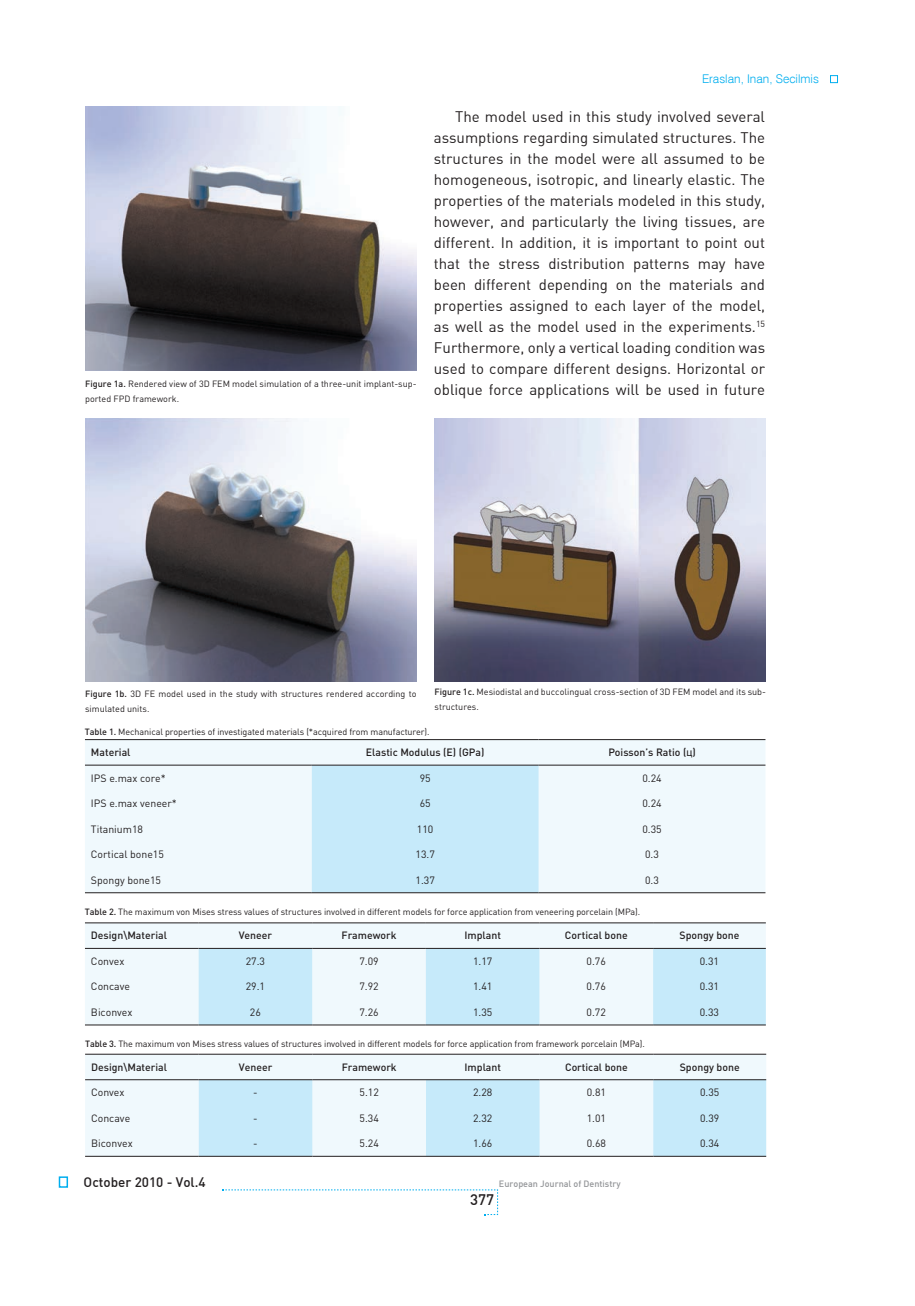
<style>
.page{position:relative;width:915px;height:1306px;background:#fff}
.page>*{position:absolute;margin:0;border:0;box-sizing:border-box;transform-origin:0 0}
.t1{font:15px/21px "Din B Regular";color:#231f20;text-align:justify}
.t2{font:15px "Din B Medium";color:#231f20}
.t3{font:13.5px "Din B Medium";color:#231f20}
.t4{font:300 12px "Swiss 721 BT";color:#00aeef}
.t5{font:10.5px "DIN";color:#231f20}
.t6{font:500 10.5px "DIN";color:#231f20}
.t7{font:9px/15px "DIN";letter-spacing:-.01em;color:#231f20}
.t8{font:9px "Din B Medium";color:#939598}
.s1{font-weight:500}
.s2{font-family:"Arial";font-weight:400}
</style>
<div class="page">
<div style="left:59px;top:1176px;width:9px;height:11px;border:2px solid #00aeef"></div>
<svg style="left:222px;top:1189px;width:276px;height:26px"></svg>
<img style="left:85px;top:106px;width:331px;height:264px">
<img style="left:85px;top:418px;width:331px;height:263px">
<img style="left:434px;top:418px;width:331px;height:263px">
<div style="left:85px;top:740px;width:680px;height:152px;background:#f0f9fd"></div>
<div style="left:312px;top:765px;width:226px;height:127px;background:#c6eafa"></div>
<hr style="left:85px;top:764px;width:227px;height:1px;background:#231f20">
<hr style="left:312px;top:764px;width:226px;height:1px;background:#231f20">
<hr style="left:538px;top:764px;width:227px;height:1px;background:#231f20">
<hr style="left:85px;top:739px;width:227px;height:1px;background:#231f20">
<hr style="left:312px;top:739px;width:226px;height:1px;background:#231f20">
<hr style="left:538px;top:739px;width:227px;height:1px;background:#231f20">
<hr style="left:85px;top:892px;width:227px;height:1px;background:#231f20">
<hr style="left:312px;top:892px;width:226px;height:1px;background:#231f20">
<hr style="left:538px;top:892px;width:227px;height:1px;background:#231f20">
<div style="left:85px;top:923px;width:680px;height:101px;background:#f0f9fd"></div>
<svg style="left:198px;top:949px;width:567px;height:75px"></svg>
<hr style="left:85px;top:948px;width:113px;height:1px;background:#231f20">
<hr style="left:198px;top:948px;width:114px;height:1px;background:#231f20">
<hr style="left:312px;top:948px;width:113px;height:1px;background:#231f20">
<hr style="left:425px;top:948px;width:114px;height:1px;background:#231f20">
<hr style="left:539px;top:948px;width:114px;height:1px;background:#231f20">
<hr style="left:653px;top:948px;width:112px;height:1px;background:#231f20">
<hr style="left:85px;top:922px;width:113px;height:1px;background:#231f20">
<hr style="left:198px;top:922px;width:114px;height:1px;background:#231f20">
<hr style="left:312px;top:922px;width:113px;height:1px;background:#231f20">
<hr style="left:425px;top:922px;width:114px;height:1px;background:#231f20">
<hr style="left:539px;top:922px;width:114px;height:1px;background:#231f20">
<hr style="left:653px;top:922px;width:112px;height:1px;background:#231f20">
<hr style="left:85px;top:1024px;width:113px;height:1px;background:#231f20">
<hr style="left:198px;top:1024px;width:114px;height:1px;background:#231f20">
<hr style="left:312px;top:1024px;width:113px;height:1px;background:#231f20">
<hr style="left:425px;top:1024px;width:114px;height:1px;background:#231f20">
<hr style="left:539px;top:1024px;width:114px;height:1px;background:#231f20">
<hr style="left:653px;top:1024px;width:112px;height:1px;background:#231f20">
<div style="left:85px;top:1054px;width:681px;height:101px;background:#f0f9fd"></div>
<svg style="left:199px;top:1080px;width:567px;height:75px"></svg>
<hr style="left:85px;top:1079px;width:114px;height:1px;background:#231f20">
<hr style="left:199px;top:1079px;width:113px;height:1px;background:#231f20">
<hr style="left:312px;top:1079px;width:114px;height:1px;background:#231f20">
<hr style="left:426px;top:1079px;width:113px;height:1px;background:#231f20">
<hr style="left:539px;top:1079px;width:114px;height:1px;background:#231f20">
<hr style="left:653px;top:1079px;width:113px;height:1px;background:#231f20">
<hr style="left:85px;top:1053px;width:114px;height:1px;background:#231f20">
<hr style="left:199px;top:1053px;width:113px;height:1px;background:#231f20">
<hr style="left:312px;top:1053px;width:114px;height:1px;background:#231f20">
<hr style="left:426px;top:1053px;width:113px;height:1px;background:#231f20">
<hr style="left:539px;top:1053px;width:114px;height:1px;background:#231f20">
<hr style="left:653px;top:1053px;width:113px;height:1px;background:#231f20">
<hr style="left:85px;top:1155px;width:114px;height:1px;background:#231f20">
<hr style="left:199px;top:1155px;width:113px;height:1px;background:#231f20">
<hr style="left:312px;top:1155px;width:114px;height:1px;background:#231f20">
<hr style="left:426px;top:1155px;width:113px;height:1px;background:#231f20">
<hr style="left:539px;top:1155px;width:114px;height:1px;background:#231f20">
<hr style="left:653px;top:1155px;width:113px;height:1px;background:#231f20">
<div style="left:829px;top:75px;width:8px;height:8px;border:1px solid #00aeef"></div>
<p class="t7" style="left:85px;top:376px;width:333px"><span class="s1">Figure 1a.</span> Rendered view of 3D FEM model simulation of a three-unit implant-sup&shy;ported FPD framework.</p>
<p class="t4" style="left:701px;top:71px;width:118px">Eraslan, Inan, Secilmis</p>
<p class="t1" style="left:433px;top:105px;width:332px;text-indent:21px">The model used in this study involved several assumptions regarding simulated structures. The structures in the model were all assumed to be homogeneous, isotropic, and linearly elastic. The properties of the materials modeled in this study, however, and particularly the living tissues, are different. In addition, it is important to point out that the stress distribution patterns may have been different depending on the materials and properties assigned to each layer of the model, as well as the model used in the experiments.<sup>15<br></sup>Furthermore, only a vertical loading condition was used to compare different designs. Horizontal or oblique force applications will be used in future</p>
<p class="t7" style="left:85px;top:685px;width:333px"><span class="s1">Figure 1b.</span> 3D FE model used in the study with structures rendered according to simulated units.</p>
<p class="t7" style="left:434px;top:684px;width:333px"><span class="s1">Figure 1c.</span> Mesiodistal and buccolingual cross-section of 3D FEM model and its sub&shy;structures.</p>
<p class="t6" style="left:91px;top:745px;width:41px">Material</p>
<p class="t6" style="left:366px;top:745px;width:120px">Elastic Modulus (E) (GPa)</p>
<p class="t6" style="left:608px;top:745px;width:89px">Poisson’s Ratio (<span class="s2">ц</span>)</p>
<p class="t5" style="left:91px;top:771px;width:76px">IPS e.max core*</p>
<p class="t5" style="left:419px;top:771px;width:12px">95</p>
<p class="t5" style="left:642px;top:771px;width:21px">0.24</p>
<p class="t5" style="left:91px;top:796px;width:87px">IPS e.max veneer*</p>
<p class="t5" style="left:419px;top:796px;width:12px">65</p>
<p class="t5" style="left:642px;top:796px;width:21px">0.24</p>
<p class="t5" style="left:91px;top:822px;width:54px">Titanium18</p>
<p class="t5" style="left:417px;top:822px;width:18px">110</p>
<p class="t5" style="left:642px;top:822px;width:21px">0.35</p>
<p class="t5" style="left:91px;top:847px;width:74px">Cortical bone15</p>
<p class="t5" style="left:415px;top:847px;width:21px">13.7</p>
<p class="t5" style="left:645px;top:847px;width:15px">0.3</p>
<p class="t5" style="left:91px;top:873px;width:72px">Spongy bone15</p>
<p class="t5" style="left:415px;top:873px;width:21px">1.37</p>
<p class="t5" style="left:645px;top:873px;width:15px">0.3</p>
<p class="t7" style="left:85px;top:724px;width:346px"><span class="s1">Table 1.</span> Mechanical properties of investigated materials (*acquired from manufacturer).</p>
<p class="t7" style="left:85px;top:904px;width:556px"><span class="s1">Table 2.</span> The maximum von Mises stress values of structures involved in different models for force application from veneering porcelain (MPa).</p>
<p class="t6" style="left:91px;top:928px;width:77px">Design\Material</p>
<p class="t6" style="left:238px;top:928px;width:35px">Veneer</p>
<p class="t6" style="left:341px;top:928px;width:56px">Framework</p>
<p class="t6" style="left:464px;top:928px;width:38px">Implant</p>
<p class="t6" style="left:564px;top:928px;width:64px">Cortical bone</p>
<p class="t6" style="left:679px;top:928px;width:61px">Spongy bone</p>
<p class="t5" style="left:91px;top:954px;width:35px">Convex</p>
<p class="t5" style="left:246px;top:954px;width:21px">27.3</p>
<p class="t5" style="left:359px;top:954px;width:21px">7.09</p>
<p class="t5" style="left:473px;top:954px;width:21px">1.17</p>
<p class="t5" style="left:586px;top:954px;width:21px">0.76</p>
<p class="t5" style="left:699px;top:954px;width:21px">0.31</p>
<p class="t5" style="left:91px;top:980px;width:41px">Concave</p>
<p class="t5" style="left:246px;top:980px;width:21px">29.1</p>
<p class="t5" style="left:359px;top:980px;width:21px">7.92</p>
<p class="t5" style="left:473px;top:980px;width:21px">1.41</p>
<p class="t5" style="left:586px;top:980px;width:21px">0.76</p>
<p class="t5" style="left:699px;top:980px;width:21px">0.31</p>
<p class="t5" style="left:91px;top:1005px;width:43px">Biconvex</p>
<p class="t5" style="left:250px;top:1005px;width:12px">26</p>
<p class="t5" style="left:359px;top:1005px;width:21px">7.26</p>
<p class="t5" style="left:473px;top:1005px;width:21px">1.35</p>
<p class="t5" style="left:586px;top:1005px;width:21px">0.72</p>
<p class="t5" style="left:699px;top:1005px;width:21px">0.33</p>
<p class="t7" style="left:85px;top:1035px;width:561px"><span class="s1">Table 3.</span> The maximum von Mises stress values of structures involved in different models for force application from framework porcelain (MPa).</p>
<p class="t6" style="left:91px;top:1060px;width:77px">Design\Material</p>
<p class="t6" style="left:239px;top:1060px;width:35px">Veneer</p>
<p class="t6" style="left:341px;top:1060px;width:56px">Framework</p>
<p class="t6" style="left:464px;top:1060px;width:38px">Implant</p>
<p class="t6" style="left:565px;top:1060px;width:64px">Cortical bone</p>
<p class="t6" style="left:679px;top:1060px;width:61px">Spongy bone</p>
<p class="t5" style="left:91px;top:1085px;width:35px">Convex</p>
<p class="t5" style="left:253px;top:1085px;width:6px">-</p>
<p class="t5" style="left:359px;top:1085px;width:21px">5.12</p>
<p class="t5" style="left:473px;top:1085px;width:21px">2.28</p>
<p class="t5" style="left:586px;top:1085px;width:21px">0.81</p>
<p class="t5" style="left:699px;top:1085px;width:21px">0.35</p>
<p class="t5" style="left:91px;top:1111px;width:41px">Concave</p>
<p class="t5" style="left:253px;top:1111px;width:6px">-</p>
<p class="t5" style="left:359px;top:1111px;width:21px">5.34</p>
<p class="t5" style="left:473px;top:1111px;width:21px">2.32</p>
<p class="t5" style="left:586px;top:1111px;width:21px">1.01</p>
<p class="t5" style="left:699px;top:1111px;width:21px">0.39</p>
<p class="t5" style="left:91px;top:1136px;width:43px">Biconvex</p>
<p class="t5" style="left:253px;top:1136px;width:6px">-</p>
<p class="t5" style="left:359px;top:1136px;width:21px">5.24</p>
<p class="t5" style="left:473px;top:1136px;width:21px">1.66</p>
<p class="t5" style="left:586px;top:1136px;width:21px">0.68</p>
<p class="t5" style="left:699px;top:1136px;width:21px">0.34</p>
<p class="t3" style="left:84px;top:1173px;width:124px">October 2010 - Vol.4</p>
<p class="t8" style="left:499px;top:1178px;width:123px">European Journal of Dentistry</p>
<p class="t2" style="left:470px;top:1189px;width:25px">377</p>
</div>
